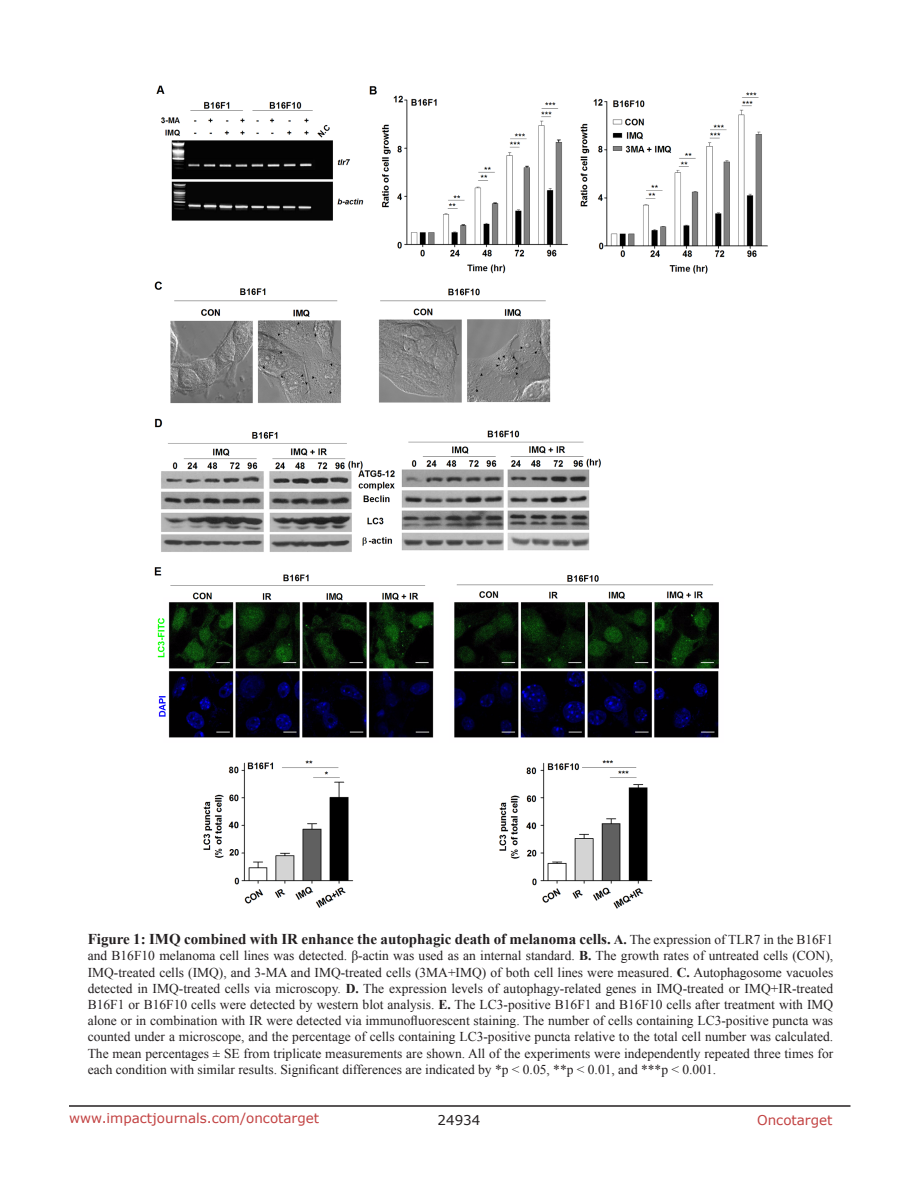
<style>
.page{position:relative;width:918px;height:1188px;background:#fff}
.page>*{position:absolute;margin:0;border:0;box-sizing:border-box;transform-origin:0 0}
.figuretext{font:700 15px "Times New Roman";color:#231f20}
.figuretext-2{font:13.5px/16.2px "Times New Roman";color:#231f20;text-align:justify}
.t1{font:13.5px "Verdana";color:#c24141}
.t2{font:13.5px "Verdana";color:#231f20}
.s1{font-size:13.5px}
.s2{font-weight:400;font-size:13.5px}
.s3{font-weight:700}
</style>
<div class="page">
<hr style="left:69px;top:1105px;width:781px;height:2px;background:#231f20">
<img style="left:154px;top:85px;width:614px;height:824px">
<p class="figuretext" style="left:88px;top:929px;width:747px">Figure 1: IMQ combined with IR enhance the autophagic death of melanoma cells. <span class="s1">A.</span> <span class="s2">The expression of TLR7 in the B16F1</span></p>
<p class="figuretext-2" style="left:88px;top:947px;width:747px">and B16F10 melanoma cell lines was detected. β-actin was used as an internal standard. <span class="s3">B.</span> The growth rates of untreated cells (CON), IMQ-treated cells (IMQ), and 3-MA and IMQ-treated cells (3MA+IMQ) of both cell lines were measured. <span class="s3">C.</span> Autophagosome vacuoles detected in IMQ-treated cells via microscopy. <span class="s3">D.</span> The expression levels of autophagy-related genes in IMQ-treated or IMQ+IR-treated B16F1 or B16F10 cells were detected by western blot analysis. <span class="s3">E.</span> The LC3-positive B16F1 and B16F10 cells after treatment with IMQ alone or in combination with IR were detected via immunofluorescent staining. The number of cells containing LC3-positive puncta was counted under a microscope, and the percentage of cells containing LC3-positive puncta relative to the total cell number was calculated.<br>The mean percentages ± SE from triplicate measurements are shown. All of the experiments were independently repeated three times for each condition with similar results. Significant differences are indicated by *p &lt; 0.05, **p &lt; 0.01, and ***p &lt; 0.001.</p>
<p class="t1" style="left:69px;top:1109px;width:252px">www.impactjournals.com/oncotarget</p>
<p class="t2" style="left:438px;top:1111px;width:44px">24934</p>
<p class="t1" style="left:757px;top:1111px;width:77px">Oncotarget</p>
</div>
